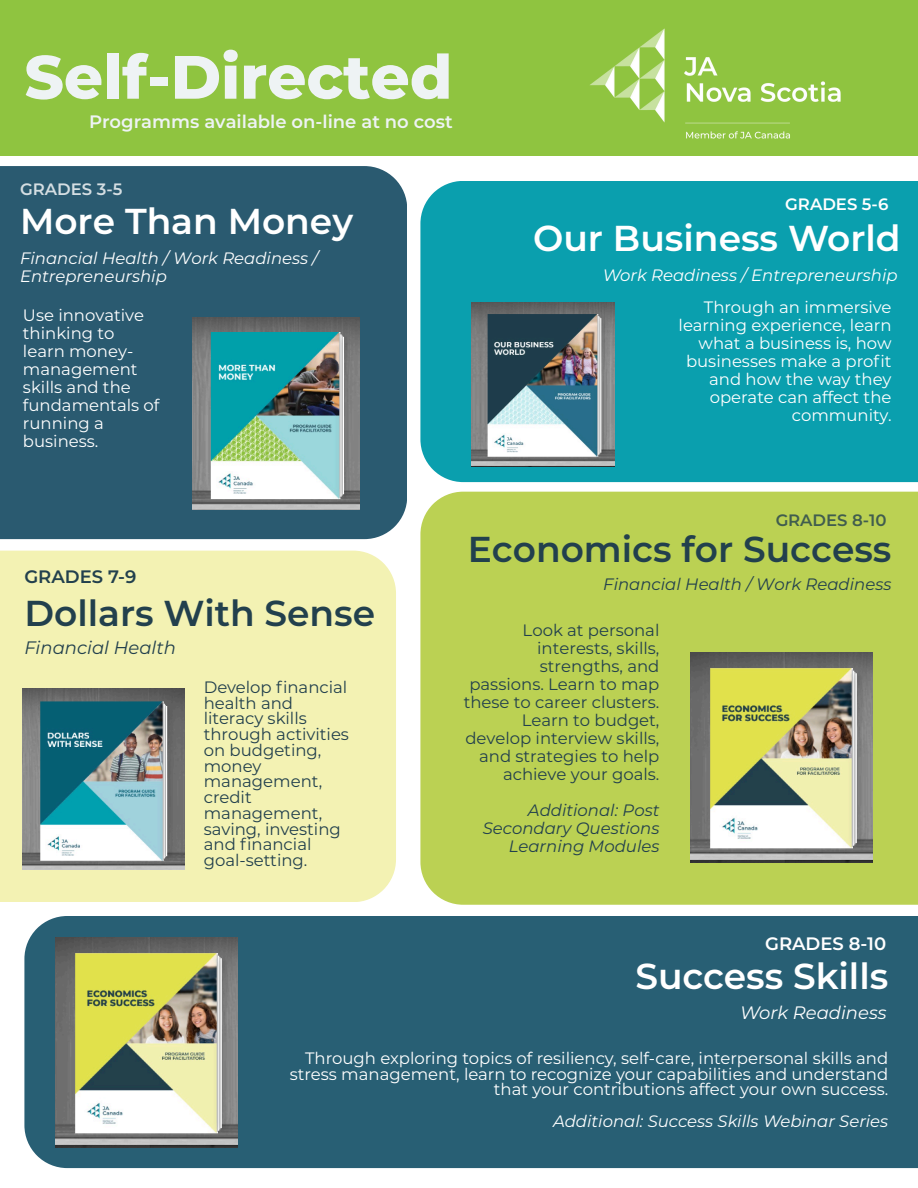
<style>
.page{position:relative;width:918px;height:1188px;background:#fff}
.page>*{position:absolute;margin:0;border:0;box-sizing:border-box;transform-origin:0 0}
.t1{font:800 61.05px "Montserrat";color:#eef3f4}
.t2{font:600 36px "Montserrat";color:#fff}
.t3{font:600 36px "Montserrat";color:#22404d}
.t4{font:600 18px "Montserrat";color:#eef3f4}
.t5{font:italic 18px "Montserrat";color:#22404d}
.t6{font:italic 18px "Montserrat";color:#fff}
.t7{font:600 18px "Montserrat";color:#fff}
.t8{font:600 18px "Montserrat";color:#22404d}
.t9{font:16.5px/18px "Montserrat";color:#fff;text-align:right}
.t10{font:16.5px/15.8px "Montserrat";color:#22404d}
.t11{font:italic 16.5px/18px "Montserrat";color:#fff}
.t12{font:italic 16.5px/18px "Montserrat";color:#22404d;text-align:right}
.t13{font:600 16.5px "Montserrat";color:#fff}
.t14{font:600 16.5px "Montserrat";color:#22404d}
</style>
<div class="page">
<div style="left:0;top:0;width:918px;height:156px;background:#8fc440"></div>
<div style="left:0;top:166px;width:407px;height:373px;background:#2a5a70"></div>
<div style="left:420px;top:181px;width:498px;height:301px;background:#0a9fae"></div>
<div style="left:420px;top:492px;width:498px;height:413px;background:#bbd153"></div>
<img style="left:590px;top:28px;width:251px;height:111px">
<div style="left:0;top:551px;width:396px;height:351px;background:#f3f2b3"></div>
<div style="left:24px;top:916px;width:894px;height:252px;background:#285f74"></div>
<img style="left:192px;top:317px;width:168px;height:193px">
<img style="left:23px;top:689px;width:162px;height:181px">
<img style="left:472px;top:302px;width:142px;height:164px">
<img style="left:691px;top:652px;width:182px;height:210px">
<img style="left:56px;top:937px;width:182px;height:210px">
<h1 class="t1" style="left:24px;top:40px;width:429px">Self-Directed</h1>
<h4 class="t4" style="left:89px;top:111px;width:365px">Programms available on-line at no cost</h4>
<p class="t13" style="left:20px;top:179px;width:104px">GRADES 3-5</p>
<h3 class="t2" style="left:20px;top:200px;width:335px">More Than Money</h3>
<h2 class="t11" style="left:20px;top:249px;width:300px">Financial Health / Work Readiness /<br>Entrepreneurship</h2>
<p class="t9" style="left:23px;top:306px;width:138px;text-align:left">Use innovative thinking to learn money&shy;management skills and the fundamentals of running a business.</p>
<p class="t8" style="left:24px;top:565px;width:114px">GRADES 7-9</p>
<p class="t3" style="left:24px;top:591px;width:352px">Dollars With Sense</p>
<p class="t5" style="left:24px;top:636px;width:153px">Financial Health</p>
<h2 class="t10" style="left:204px;top:679px;width:147px">Develop financial health and literacy skills through activities on budgeting, money management, credit management, saving, investing and financial goal-setting.</h2>
<p class="t13" style="left:785px;top:194px;width:105px">GRADES 5-6</p>
<p class="t2" style="left:533px;top:216px;width:369px">Our Business World</p>
<h3 class="t11" style="left:603px;top:266px;width:296px">Work Readiness / Entrepreneurship</h3>
<p class="t9" style="left:679px;top:298px;width:214px">Through an immersive learning experience, learn what a business is, how businesses make a profit and how the way they operate can affect the community.</p>
<p class="t14" style="left:776px;top:510px;width:113px">GRADES 8-10</p>
<h3 class="t3" style="left:468px;top:528px;width:425px">Economics for Success</h3>
<h2 class="t12" style="left:603px;top:576px;width:290px">Financial Health / Work Readiness</h2>
<p class="t10" style="left:464px;top:621px;width:197px;line-height:18px;text-align:right">Look at personal interests, skills, strengths, and passions. Learn to map these to career clusters.<br>Learn to budget, develop interview skills, and strategies to help achieve your goals.</p>
<p class="t12" style="left:483px;top:801px;width:178px">Additional: Post<br>Secondary Questions<br>Learning Modules</p>
<p class="t7" style="left:765px;top:933px;width:123px">GRADES 8-10</p>
<h2 class="t2" style="left:635px;top:954px;width:254px">Success Skills</h2>
<h3 class="t6" style="left:740px;top:1002px;width:148px">Work Readiness</h3>
<p class="t9" style="left:290px;top:1050px;width:600px;line-height:15.8px">Through exploring topics of resiliency, self-care, interpersonal skills and stress management, learn to recognize your capabilities and understand that your contributions affect your own success.</p>
<p class="t11" style="left:553px;top:1112px;width:337px">Additional: Success Skills Webinar Series</p>
</div>
